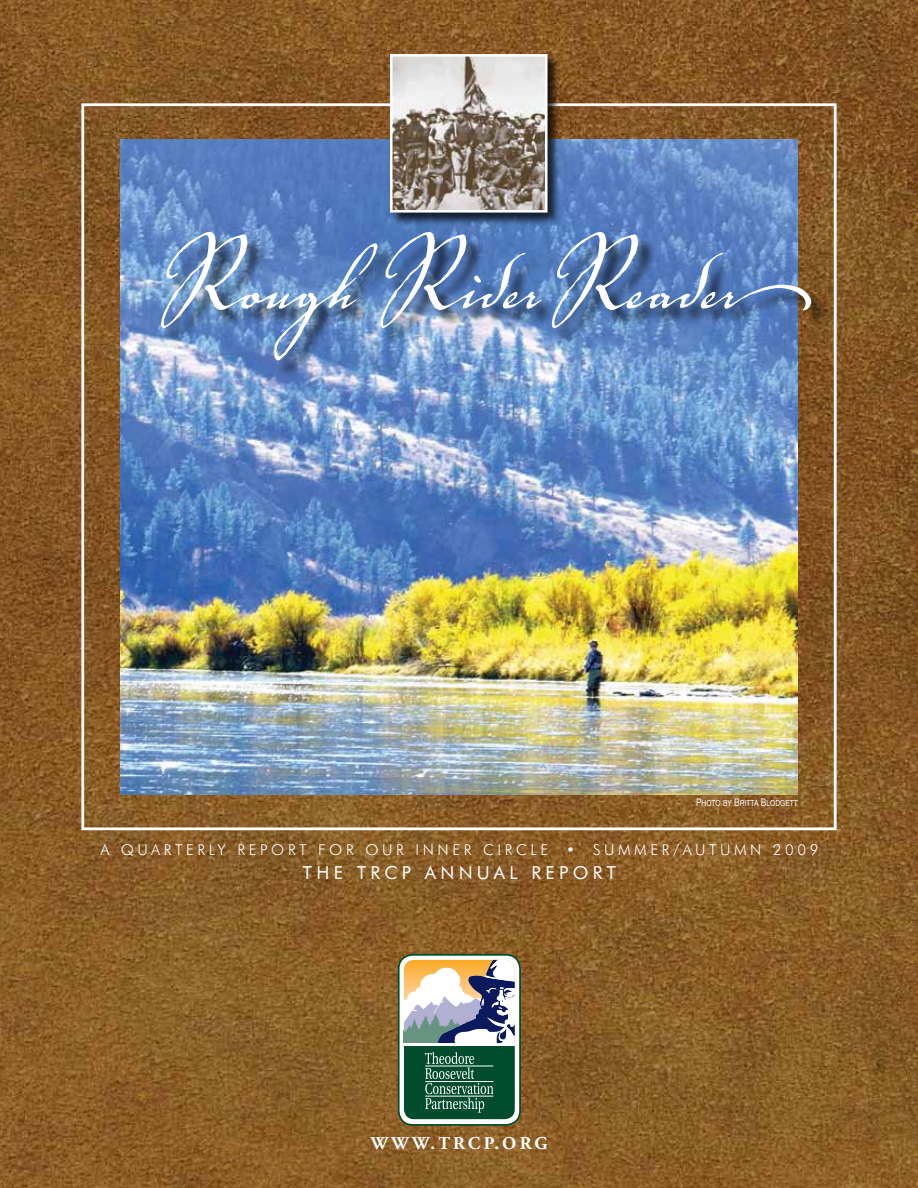
<style>
.page{position:relative;width:918px;height:1188px;background:#fff}
.page>*{position:absolute;margin:0;border:0;box-sizing:border-box;transform-origin:0 0}
.t1{font:123px "Voluta Script";color:#fff}
.t2{font:18px "Futura BT";letter-spacing:.24em;color:#fff}
.t3{font:700 18px "Adobe Garamond Pro";letter-spacing:.185em;color:#fff}
.t4{font:300 15px "Futura BT";letter-spacing:.24em;color:#fff}
.t5{font:8.4px "Helvetica Narrow SC800";color:#fff}
.s1{font-family:"Voluta Script Swash"}
.s2{font-size:10.5px}
.s3{font-stretch:condensed}
</style>
<div class="page">
<img style="left:0;top:0;width:918px;height:1188px">
<div style="left:81px;top:103px;width:756px;height:727px;border:3px solid #fff"></div>
<img style="left:120px;top:140px;width:678px;height:655px">
<div style="left:163px;top:234px;width:666px;height:144px;background:#000;opacity:.75"></div>
<div style="left:389px;top:53px;width:172px;height:173px;background:#000;opacity:.75"></div>
<img style="left:394px;top:58px;width:150px;height:151px">
<div style="left:390px;top:54px;width:158px;height:159px;border:3px solid #fff"></div>
<div style="left:399px;top:955px;width:121px;height:170px;background:#fff;border-radius:14px"></div>
<div style="left:398px;top:954px;width:123px;height:172px;border:2px solid #004c2d;border-radius:14px"></div>
<div style="left:404px;top:1046px;width:111px;height:73px;background:#004c2d"></div>
<svg style="left:404px;top:960px;width:111px;height:153px"></svg>
<hr style="left:425px;top:1066px;width:68px;height:1px;background:#fff">
<hr style="left:425px;top:1081px;width:68px;height:1px;background:#fff">
<hr style="left:425px;top:1096px;width:68px;height:1px;background:#fff">
<h1 class="t1" style="left:150px;top:193px;width:665px">Rough RiderReader<span class="s1">l</span></h1>
<p class="t5" style="left:696px;top:798px;width:104px"><span class="s2">P</span>HOTO BY <span class="s2">B</span>RITTA <span class="s2">B</span>LODGETT</p>
<p class="t4" style="left:100px;top:841px;width:719px">A QUARTERLY REPORT FOR OUR INNER CIRCLE <span class="s3">•</span> SUMMER/AUTUMN 2009</p>
<p class="t2" style="left:303px;top:862px;width:302px">THE TRCP ANNUAL REPORT</p>
<p class="t3" style="left:371px;top:1132px;width:178px">WWW.TRCP.ORG</p>
</div>
